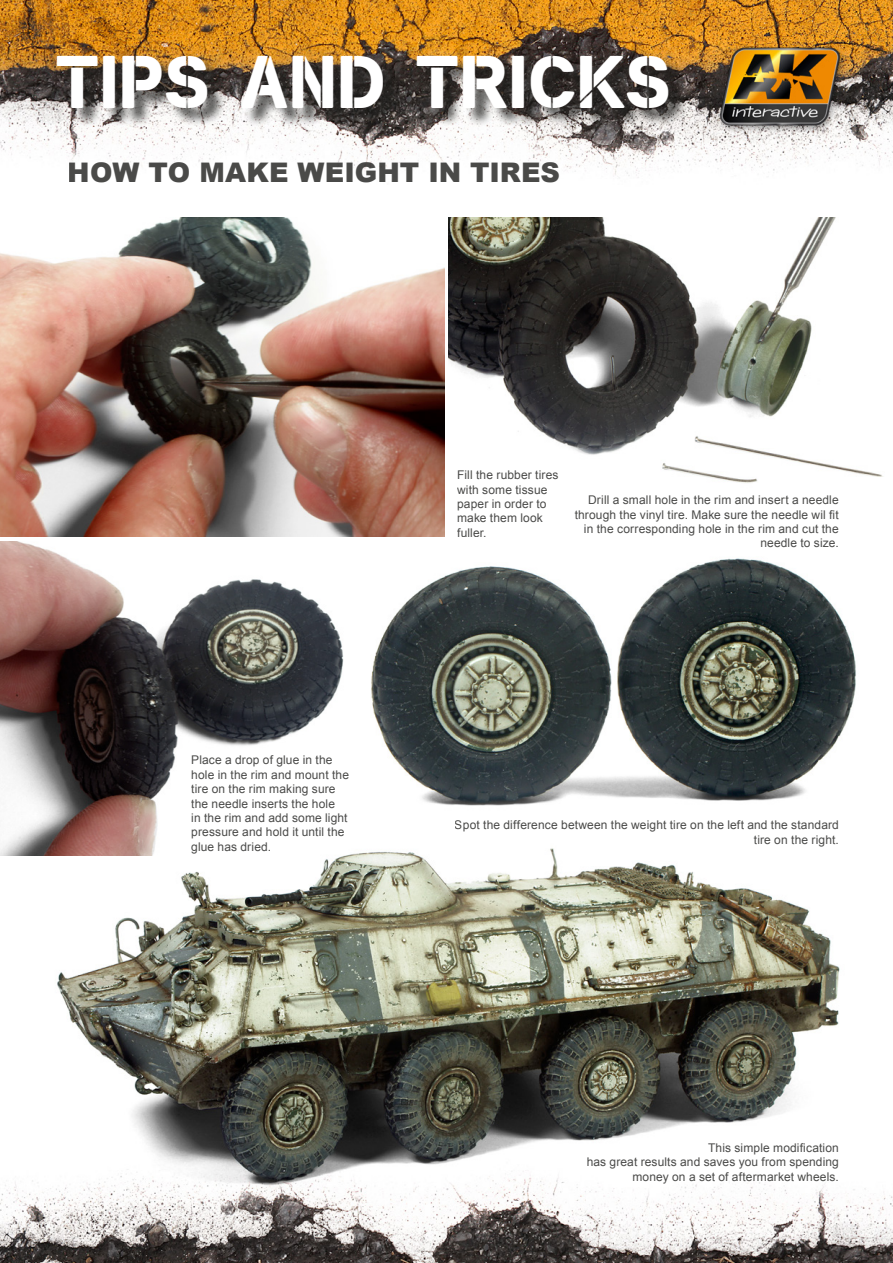
<style>
.page{position:relative;width:893px;height:1263px;background:#fff}
.page>*{position:absolute;margin:0;border:0;box-sizing:border-box;transform-origin:0 0}
.t1{font:48px "New Stenciltfb";letter-spacing:-.005em;color:#fff}
.t2{font:900 27px "Arial";color:#1d1d1b}
.t3{font:12px/14.4px "Arial";letter-spacing:.01em;color:#1d1d1b;text-align:right}
</style>
<div class="page">
<img style="left:0;top:1182px;width:893px;height:81px">
<img style="left:0;top:0;width:893px;height:298px">
<img style="left:0;top:218px;width:444px;height:319px">
<img style="left:0;top:541px;width:344px;height:315px">
<img style="left:449px;top:218px;width:441px;height:265px">
<img style="left:371px;top:558px;width:485px;height:159px">
<img style="left:27px;top:717px;width:825px;height:546px">
<img style="left:686px;top:0;width:186px;height:149px">
<div style="left:60px;top:58px;width:627px;height:69px;background:#1d1d1b;opacity:.7"></div>
<h1 class="t1" style="left:54px;top:56px;width:619px">TIPS AND TRICKS</h1>
<h2 class="t2" style="left:68px;top:153px;width:494px">HOW TO MAKE WEIGHT IN TIRES</h2>
<p class="t3" style="left:457px;top:468px;width:103px;text-align:left">Fill the rubber tires with some tissue paper in order to make them look fuller.</p>
<p class="t3" style="left:575px;top:493px;width:266px">Drill a small hole in the rim and insert a needle through the vinyl tire. Make sure the needle wil fit in the corresponding hole in the rim and cut the needle to size.</p>
<p class="t3" style="left:191px;top:753px;width:159px;text-align:left">Place a drop of glue in the hole in the rim and mount the tire on the rim making sure the needle inserts the hole<br>in the rim and add some light pressure and hold it until the glue has dried.</p>
<p class="t3" style="left:455px;top:818px;width:386px">Spot the difference between the weight tire on the left and the standard tire on the right.</p>
<p class="t3" style="left:587px;top:1140px;width:254px">This simple modification<br>has great results and saves you from spending money on a set of aftermarket wheels.</p>
</div>
